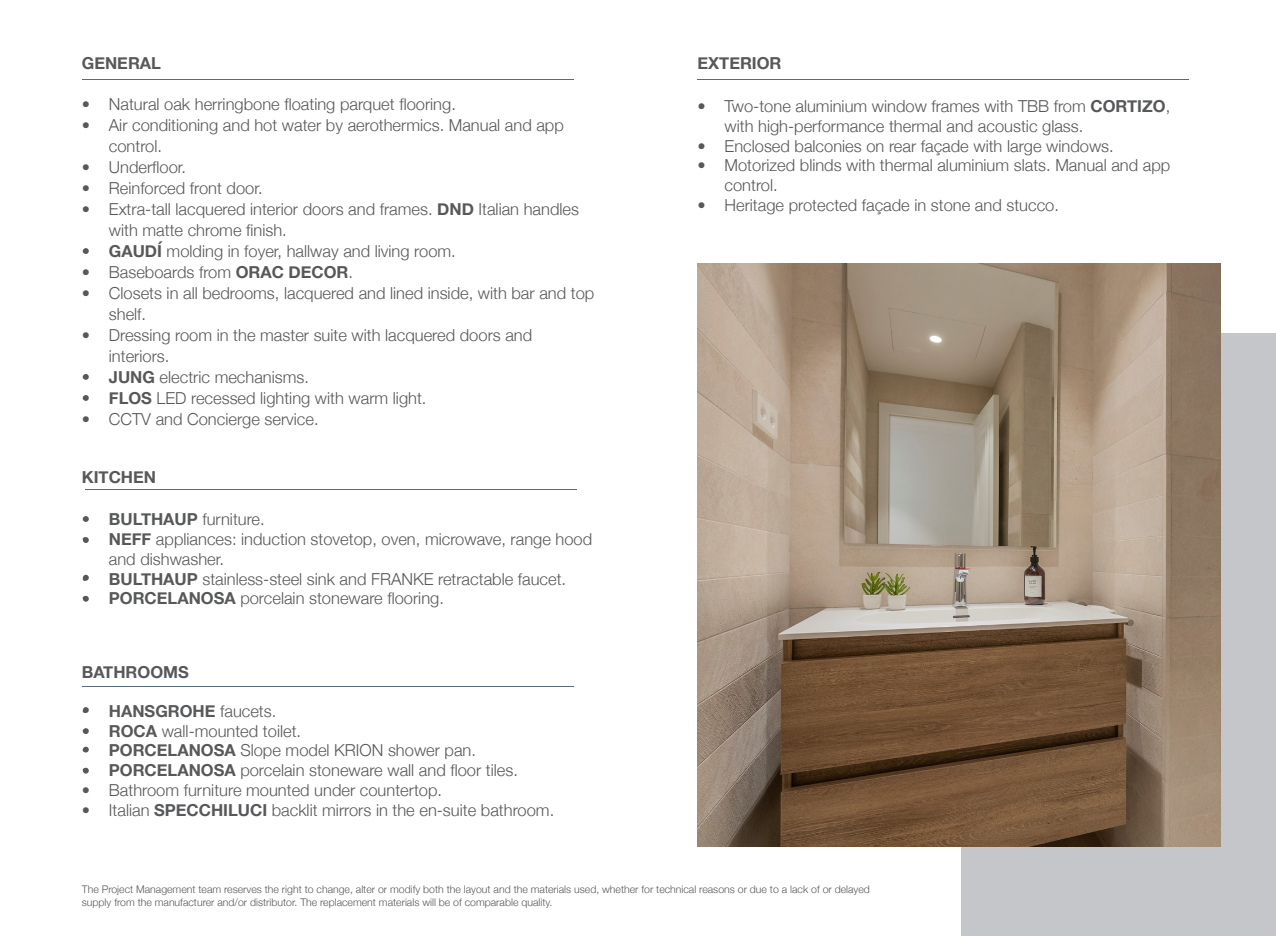
<style>
.page{position:relative;width:1276px;height:936px;background:#fff}
.page>*{position:absolute;margin:0;border:0;box-sizing:border-box;transform-origin:0 0}
.t1{font:300 16.5px/21px "Helvetica Neue";color:#57585a}
.t2{font:700 16.5px "Helvetica Neue";color:#57585a}
.t3{font:300 10.5px/12.6px "Helvetica Neue";color:#57585a}
.s1{font-weight:700}
.s2{font-weight:300}
</style>
<div class="page">
<div style="left:961px;top:334px;width:315px;height:601px;background:#c4c6ca"></div>
<hr style="left:82px;top:79px;width:491px;height:1px;background:#5a6a79">
<hr style="left:85px;top:489px;width:491px;height:1px;background:#5a6a79">
<hr style="left:697px;top:79px;width:491px;height:1px;background:#5a6a79">
<hr style="left:82px;top:686px;width:491px;height:1px;background:#5a6a79">
<img style="left:697px;top:264px;width:523px;height:582px">
<svg style="left:83px;top:248px;width:6px;height:6px"></svg>
<svg style="left:83px;top:374px;width:6px;height:6px"></svg>
<svg style="left:83px;top:395px;width:6px;height:6px"></svg>
<svg style="left:83px;top:574px;width:6px;height:6px"></svg>
<svg style="left:83px;top:595px;width:6px;height:6px"></svg>
<svg style="left:83px;top:707px;width:6px;height:6px"></svg>
<svg style="left:83px;top:728px;width:6px;height:6px"></svg>
<svg style="left:83px;top:746px;width:6px;height:6px"></svg>
<svg style="left:83px;top:767px;width:6px;height:6px"></svg>
<svg style="left:83px;top:516px;width:6px;height:6px"></svg>
<svg style="left:83px;top:537px;width:6px;height:6px"></svg>
<p class="t2" style="left:82px;top:50px;width:81px">GENERAL</p>
<p class="t1" style="left:82px;top:92px;width:375px">• Natural oak herringbone floating parquet flooring.</p>
<p class="t1" style="left:109px;top:113px;width:456px;text-indent:-27px">• Air conditioning and hot water by aerothermics. Manual and app control.</p>
<p class="t1" style="left:82px;top:155px;width:106px">• Underfloor.</p>
<p class="t1" style="left:82px;top:176px;width:182px">• Reinforced front door.</p>
<p class="t1" style="left:109px;top:197px;width:472px;text-indent:-27px">• Extra-tall lacquered interior doors and frames. <span class="s1">DND</span> Italian handles with matte chrome finish.</p>
<p class="t1" style="left:82px;top:239px;width:375px"><span class="s1">• GAUDÍ</span> molding in foyer, hallway and living room.</p>
<p class="t1" style="left:82px;top:260px;width:273px">• Baseboards from <span class="s1">ORAC DECOR</span>.</p>
<p class="t1" style="left:109px;top:281px;width:487px;text-indent:-27px">• Closets in all bedrooms, lacquered and lined inside, with bar and top shelf.</p>
<p class="t1" style="left:109px;top:323px;width:425px;text-indent:-27px">• Dressing room in the master suite with lacquered doors and interiors.</p>
<p class="t1" style="left:82px;top:365px;width:229px"><span class="s1">• JUNG</span> electric mechanisms.</p>
<p class="t1" style="left:82px;top:386px;width:346px"><span class="s1">• FLOS</span> LED recessed lighting with warm light.</p>
<p class="t1" style="left:82px;top:407px;width:238px">• CCTV and Concierge service.</p>
<p class="t2" style="left:82px;top:464px;width:76px">KITCHEN</p>
<p class="t1" style="left:82px;top:507px;width:184px"><span class="s1">• BULTHAUP</span> furniture.</p>
<p class="t1" style="left:109px;top:528px;width:485px;line-height:19.8px;text-indent:-27px"><span class="s1">• NEFF</span> appliances: induction stovetop, oven, microwave, range hood and dishwasher.</p>
<p class="t1" style="left:82px;top:567px;width:486px"><span class="s1">• BULTHAUP</span> stainless-steel sink and FRANKE retractable faucet.</p>
<p class="t1" style="left:82px;top:586px;width:364px"><span class="s1">• PORCELANOSA</span> porcelain stoneware flooring.</p>
<p class="t2" style="left:82px;top:659px;width:108px">BATHROOMS</p>
<p class="t2" style="left:82px;top:698px;width:196px">• HANSGROHE <span class="s2">faucets.</span></p>
<p class="t1" style="left:82px;top:719px;width:221px"><span class="s1">• ROCA</span> wall-mounted toilet.</p>
<p class="t1" style="left:82px;top:738px;width:396px"><span class="s1">• PORCELANOSA</span> Slope model KRION shower pan.</p>
<p class="t1" style="left:82px;top:758px;width:437px"><span class="s1">• PORCELANOSA</span> porcelain stoneware wall and floor tiles.</p>
<p class="t1" style="left:82px;top:778px;width:362px">• Bathroom furniture mounted under countertop.</p>
<p class="t1" style="left:82px;top:798px;width:474px">• Italian <span class="s1">SPECCHILUCI</span> backlit mirrors in the en-suite bathroom.</p>
<p class="t2" style="left:697px;top:50px;width:86px">EXTERIOR</p>
<p class="t1" style="left:724px;top:95px;width:447px;line-height:19.8px;text-indent:-27px">• Two-tone aluminium window frames with TBB from <span class="s1">CORTIZO</span>, with high-performance thermal and acoustic glass.</p>
<p class="t1" style="left:697px;top:134px;width:418px">• Enclosed balconies on rear façade with large windows.</p>
<p class="t1" style="left:724px;top:154px;width:447px;line-height:19.8px;text-indent:-27px">• Motorized blinds with thermal aluminium slats. Manual and app control.</p>
<p class="t1" style="left:697px;top:193px;width:363px">• Heritage protected façade in stone and stucco.</p>
<p class="t3" style="left:82px;top:882px;width:789px">The Project Management team reserves the right to change, alter or modify both the layout and the materials used, whether for technical reasons or due to a lack of or delayed supply from the manufacturer and/or distributor. The replacement materials will be of comparable quality.</p>
</div>
